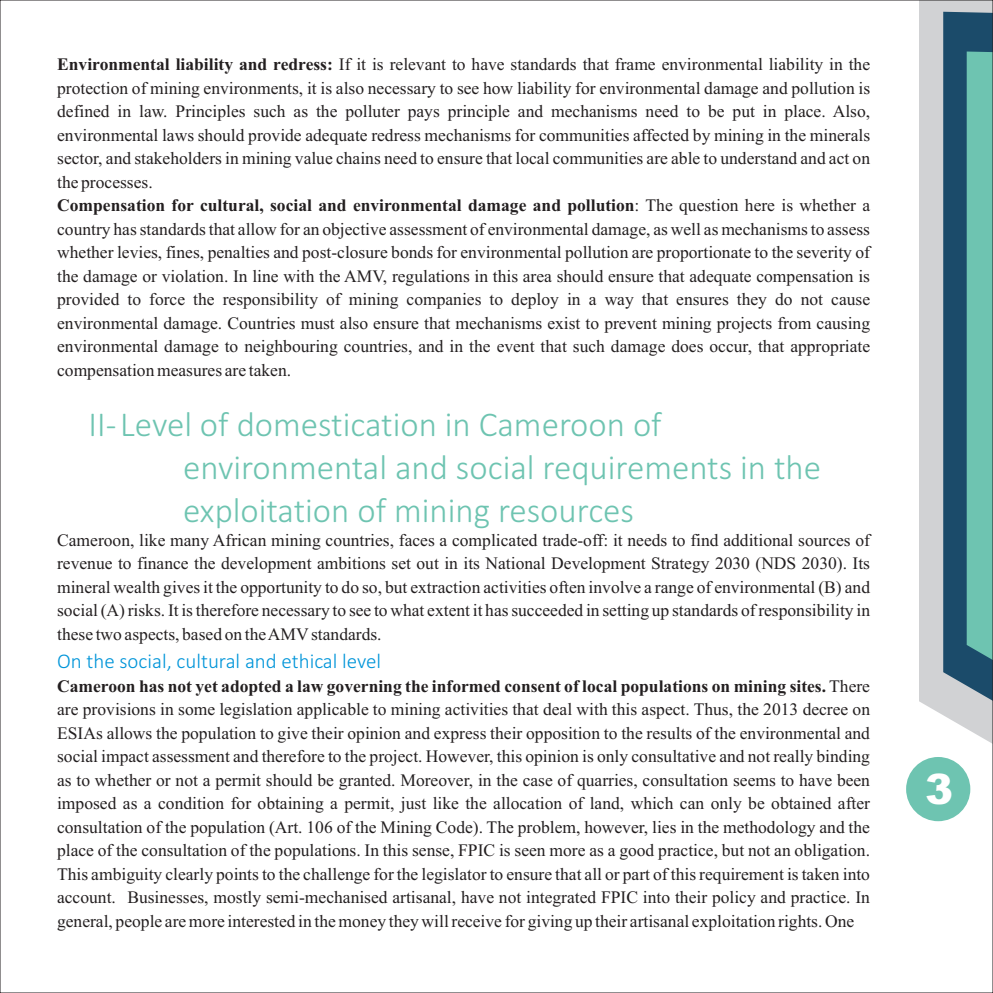
<style>
.page{position:relative;width:993px;height:993px;background:#fff}
.page>*{position:absolute;margin:0;border:0;box-sizing:border-box;transform-origin:0 0}
.t1{font:900 42px "Arial";color:#fff}
.t2{font:300 35px/42.7px "Calibri";color:#6ec4b1}
.t3{font:300 21px "Calibri";color:#0095d9}
.t4{font:17.5px/23.4px "Times New Roman";color:#231f20;text-align:justify}
.s1{font-weight:700}
</style>
<div class="page">
<svg style="left:905px;top:756px;width:64px;height:64px"></svg>
<svg style="left:918px;top:2px;width:72px;height:820px;background:#cdd6d6"></svg>
<svg style="left:942px;top:12px;width:48px;height:783px;background:#5b9199"></svg>
<p class="t4" style="left:57px;top:54px;width:814px;text-align:left"><span class="s1">Environmental liability and redress:</span> If it is relevant to have standards that frame environmental liability in the protection of mining environments, it is also necessary to see how liability for environmental damage and pollution is defined in law. Principles such as the polluter pays principle and mechanisms need to be put in place. Also, environmental laws should provide adequate redress mechanisms for communities affected by mining in the minerals sector, and stakeholders in mining value chains need to ensure that local communities are able to understand and act on the processes.<br><span class="s1">Compensation for cultural, social and environmental damage and pollution</span>: The question here is whether a country has standards that allow for an objective assessment of environmental damage, as well as mechanisms to assess whether levies, fines, penalties and post-closure bonds for environmental pollution are proportionate to the severity of the damage or violation. In line with the AMV, regulations in this area should ensure that adequate compensation is provided to force the responsibility of mining companies to deploy in a way that ensures they do not cause environmental damage. Countries must also ensure that mechanisms exist to prevent mining projects from causing environmental damage to neighbouring countries, and in the event that such damage does occur, that appropriate compensation measures are taken.</p>
<h2 class="t2" style="left:183px;top:406px;width:639px;text-indent:-94px">II-Level of domestication in Cameroon of environmental and social requirements in the exploitation of mining resources</h2>
<p class="t4" style="left:57px;top:529px;width:814px">Cameroon, like many African mining countries, faces a complicated trade-off: it needs to find additional sources of revenue to finance the development ambitions set out in its National Development Strategy 2030 (NDS 2030). Its mineral wealth gives it the opportunity to do so, but extraction activities often involve a range of environmental (B) and social (A) risks. It is therefore necessary to see to what extent it has succeeded in setting up standards of responsibility in these two aspects, based on the AMVstandards.</p>
<p class="t4" style="left:57px;top:675px;width:814px"><span class="s1">Cameroon has not yet adopted a law governing the informed consent of local populations on mining sites.</span> There are provisions in some legislation applicable to mining activities that deal with this aspect. Thus, the 2013 decree on ESIAs allows the population to give their opinion and express their opposition to the results of the environmental and social impact assessment and therefore to the project. However, this opinion is only consultative and not really binding as to whether or not a permit should be granted. Moreover, in the case of quarries, consultation seems to have been imposed as a condition for obtaining a permit, just like the allocation of land, which can only be obtained after consultation of the population (Art. 106 of the Mining Code). The problem, however, lies in the methodology and the place of the consultation of the populations. In this sense, FPIC is seen more as a good practice, but not an obligation.<br>This ambiguity clearly points to the challenge for the legislator to ensure that all or part of this requirement is taken into account. Businesses, mostly semi-mechanised artisanal, have not integrated FPIC into their policy and practice. In general, people are more interested in the money they will receive for giving up their artisanal exploitation rights. One</p>
<p class="t3" style="left:57px;top:652px;width:325px">On the social, cultural and ethical level</p>
<h1 class="t1" style="left:924px;top:773px;width:30px">3</h1>
</div>
